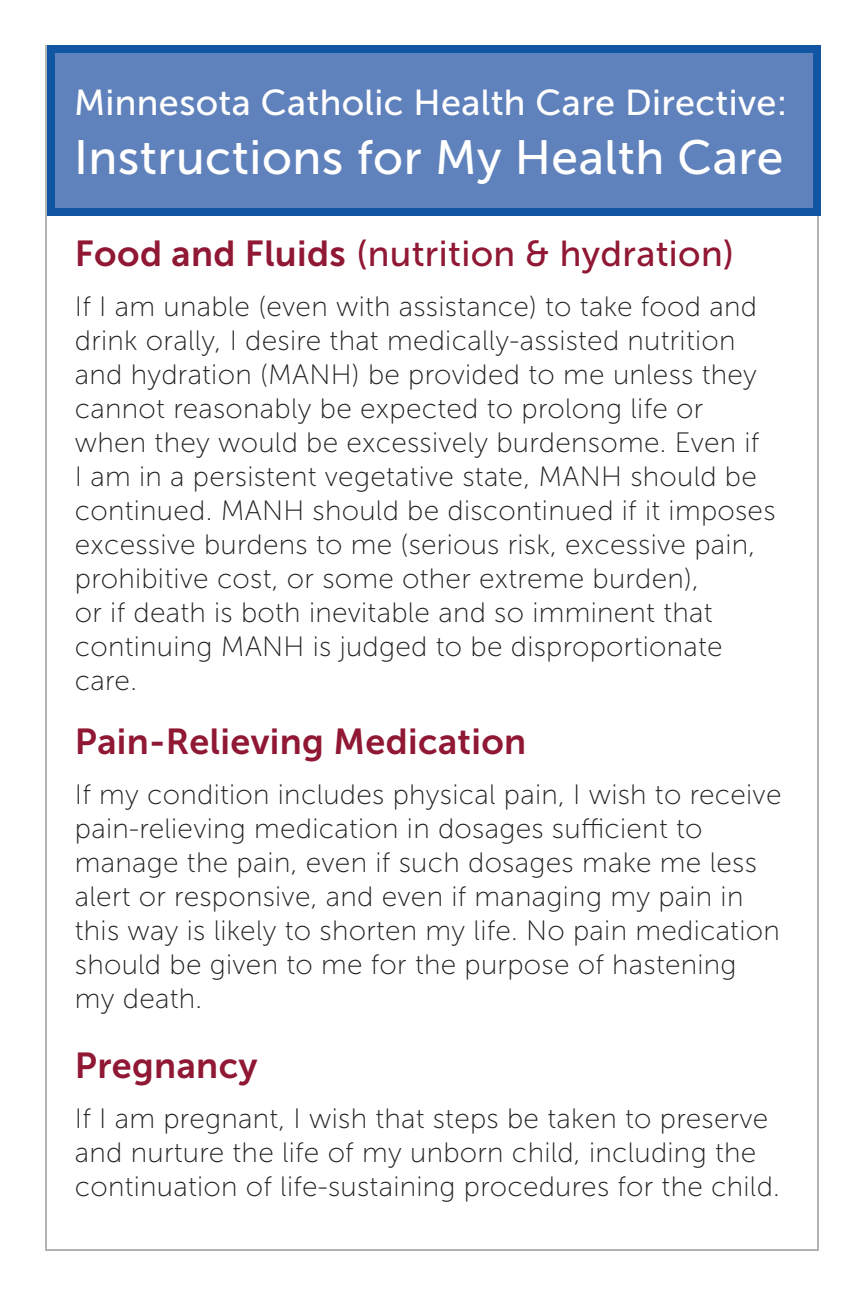
<style>
.page{position:relative;width:864px;height:1296px;background:#fff}
.page>*{position:absolute;margin:0;border:0;box-sizing:border-box;transform-origin:0 0}
.t1{font:48px "Museo Sans 500";letter-spacing:.01em;color:#fff}
.t2{font:36px "Museo Sans 500";letter-spacing:.01em;color:#fff}
.t3{font:36px "Museo Sans 500";letter-spacing:.01em;color:#901834}
.t4{font:36px "Museo Sans 700";letter-spacing:.01em;color:#901834}
.t5{font:28px/34px "Museo Sans 100";letter-spacing:.01em;color:#231f20}
.s1{font-family:"Museo Sans 700"}
</style>
<div class="page">
<div style="left:47px;top:45px;width:774px;height:171px;background:#6082bc;border:8px solid #1156a2"></div>
<p class="t2" style="left:74px;top:83px;width:715px">Minnesota Catholic Health Care Directive:</p>
<p class="t1" style="left:74px;top:131px;width:711px">Instructions for My Health Care</p>
<p class="t3" style="left:75px;top:234px;width:661px"><span class="s1">Food and Fluids</span> (nutrition &amp; hydration)</p>
<p class="t5" style="left:75px;top:290px;width:702px">If I am unable (even with assistance) to take food and drink orally, I desire that medically-assisted nutrition and hydration (MANH) be provided to me unless they cannot reasonably be expected to prolong life or when they would be excessively burdensome. Even if<br>I am in a persistent vegetative state, MANH should be continued. MANH should be discontinued if it imposes excessive burdens to me (serious risk, excessive pain, prohibitive cost, or some other extreme burden),<br>or if death is both inevitable and so imminent that continuing MANH is judged to be disproportionate care.</p>
<p class="t4" style="left:75px;top:722px;width:453px">Pain-Relieving Medication</p>
<p class="t5" style="left:75px;top:778px;width:708px">If my condition includes physical pain, I wish to receive pain-relieving medication in dosages sufficient to manage the pain, even if such dosages make me less alert or responsive, and even if managing my pain in this way is likely to shorten my life. No pain medication should be given to me for the purpose of hastening my death.</p>
<p class="t4" style="left:75px;top:1046px;width:184px">Pregnancy</p>
<p class="t5" style="left:75px;top:1102px;width:706px">If I am pregnant, I wish that steps be taken to preserve and nurture the life of my unborn child, including the continuation of life-sustaining procedures for the child.</p>
</div>
